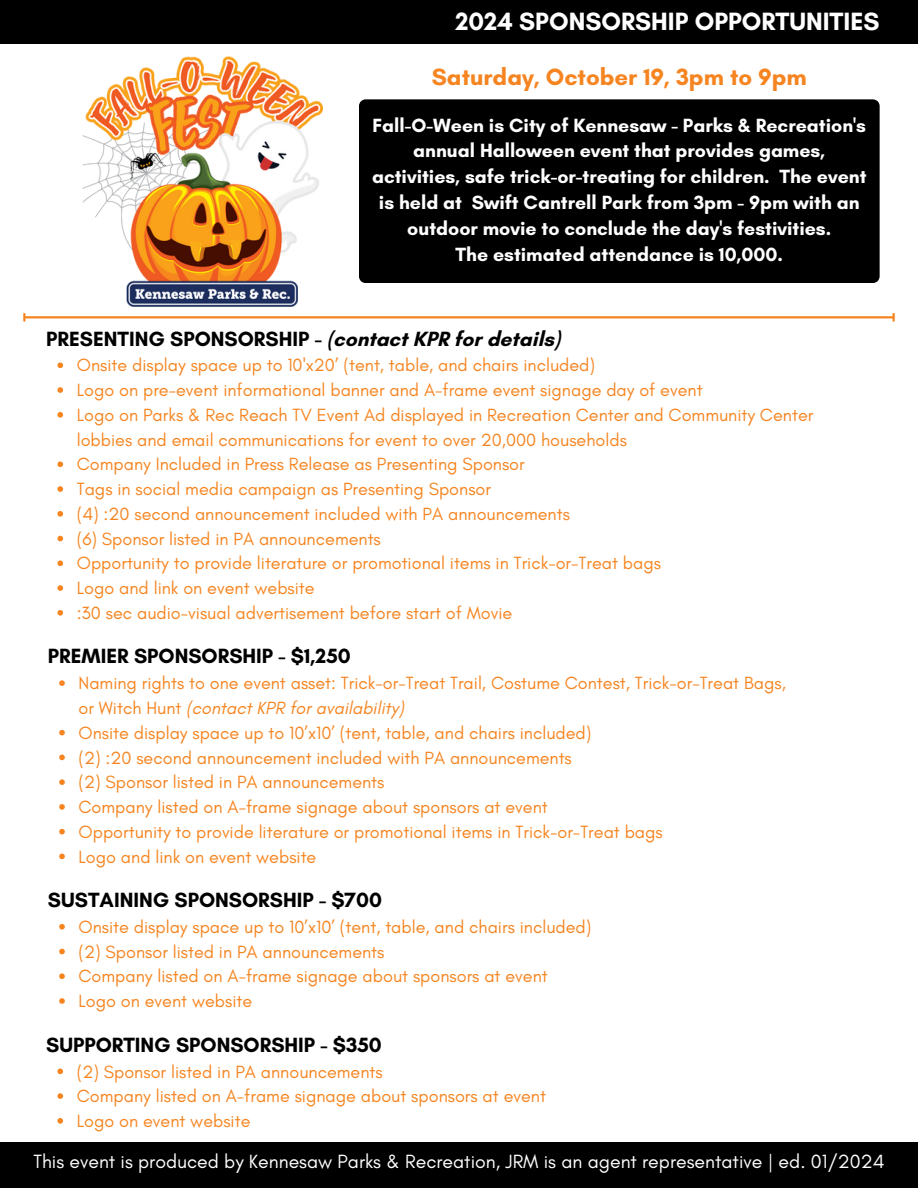
<style>
.page{position:relative;width:918px;height:1188px;background:#fff}
.page>*{position:absolute;margin:0;border:0;box-sizing:border-box;transform-origin:0 0}
.t1{font:700 25.5px "Glacial Indifference";color:#fff}
.t2{font:700 24px "Glacial Indifference";color:#f68521}
.t3{font:700 21px "Glacial Indifference";color:#000}
.t4{font:700 19.5px/25.8px "Glacial Indifference";color:#fff;text-align:center}
.t5{font:19.5px "Glacial Indifference";color:#fff}
.t6{font:18px/24.8px "Glacial Indifference";color:#f68521}
.s1{font-style:italic}
</style>
<div class="page">
<div style="left:0;top:0;width:918px;height:43px;background:#000"></div>
<div style="left:0;top:1142px;width:918px;height:46px;background:#000"></div>
<div style="left:359px;top:99px;width:521px;height:184px;background:#000"></div>
<hr style="left:25px;top:316px;width:868px;height:2px;background:#f68521">
<svg style="left:23px;top:314px;width:2px;height:7px"></svg>
<svg style="left:893px;top:314px;width:2px;height:7px"></svg>
<img style="left:83px;top:57px;width:240px;height:249px">
<svg style="left:59px;top:924px;width:6px;height:6px"></svg>
<svg style="left:59px;top:949px;width:6px;height:5px"></svg>
<svg style="left:59px;top:973px;width:6px;height:6px"></svg>
<svg style="left:59px;top:998px;width:6px;height:6px"></svg>
<svg style="left:59px;top:680px;width:6px;height:6px"></svg>
<svg style="left:59px;top:730px;width:6px;height:5px"></svg>
<svg style="left:59px;top:755px;width:6px;height:5px"></svg>
<svg style="left:59px;top:779px;width:6px;height:6px"></svg>
<svg style="left:59px;top:804px;width:6px;height:6px"></svg>
<svg style="left:59px;top:829px;width:6px;height:5px"></svg>
<svg style="left:59px;top:854px;width:6px;height:5px"></svg>
<svg style="left:57px;top:362px;width:6px;height:6px"></svg>
<svg style="left:57px;top:387px;width:6px;height:6px"></svg>
<svg style="left:57px;top:412px;width:6px;height:6px"></svg>
<svg style="left:57px;top:461px;width:6px;height:6px"></svg>
<svg style="left:57px;top:486px;width:6px;height:6px"></svg>
<svg style="left:57px;top:511px;width:6px;height:6px"></svg>
<svg style="left:57px;top:536px;width:6px;height:5px"></svg>
<svg style="left:57px;top:560px;width:6px;height:6px"></svg>
<svg style="left:57px;top:585px;width:6px;height:6px"></svg>
<svg style="left:57px;top:610px;width:6px;height:6px"></svg>
<svg style="left:57px;top:1069px;width:6px;height:5px"></svg>
<svg style="left:57px;top:1093px;width:6px;height:6px"></svg>
<svg style="left:57px;top:1118px;width:6px;height:6px"></svg>
<p class="t1" style="left:455px;top:6px;width:426px">2024 SPONSORSHIP OPPORTUNITIES</p>
<p class="t2" style="left:432px;top:62px;width:376px">Saturday, October 19, 3pm to 9pm</p>
<h3 class="t4" style="left:372px;top:112px;width:496px">Fall-O-Ween is City of Kennesaw - Parks &amp; Recreation's annual Halloween event that provides games, activities, safe trick-or-treating for children. The event is held at Swift Cantrell Park from 3pm - 9pm with an outdoor movie to conclude the day's festivities.<br>The estimated attendance is 10,000.</h3>
<p class="t3" style="left:46px;top:326px;width:515px">PRESENTING SPONSORSHIP - (contact KPR for details)</p>
<p class="t6" style="left:77px;top:353px;width:520px">Onsite display space up to 10'x20’ (tent, table, and chairs included)</p>
<p class="t6" style="left:77px;top:378px;width:627px">Logo on pre-event informational banner and A-frame event signage day of event</p>
<p class="t6" style="left:77px;top:402px;width:738px">Logo on Parks &amp; Rec Reach TV Event Ad displayed in Recreation Center and Community Center lobbies and email communications for event to over 20,000 households</p>
<p class="t6" style="left:77px;top:452px;width:450px">Company Included in Press Release as Presenting Sponsor</p>
<p class="t6" style="left:77px;top:477px;width:416px">Tags in social media campaign as Presenting Sponsor</p>
<h3 class="t6" style="left:77px;top:501px;width:495px">(4) :20 second announcement included with PA announcements</h3>
<p class="t6" style="left:77px;top:526px;width:306px">(6) Sponsor listed in PA announcements</p>
<p class="t6" style="left:77px;top:551px;width:586px">Opportunity to provide literature or promotional items in Trick-or-Treat bags</p>
<p class="t6" style="left:77px;top:576px;width:239px">Logo and link on event website</p>
<p class="t6" style="left:77px;top:600px;width:437px">:30 sec audio-visual advertisement before start of Movie</p>
<p class="t3" style="left:48px;top:644px;width:304px">PREMIER SPONSORSHIP - $1,250</p>
<p class="t6" style="left:79px;top:671px;width:709px">Naming rights to one event asset: Trick-or-Treat Trail, Costume Contest, Trick-or-Treat Bags, or Witch Hunt <span class="s1">(contact KPR for availability)</span></p>
<p class="t6" style="left:79px;top:720px;width:514px">Onsite display space up to 10’x10’ (tent, table, and chairs included)</p>
<p class="t6" style="left:79px;top:745px;width:495px">(2) :20 second announcement included with PA announcements</p>
<p class="t6" style="left:79px;top:770px;width:307px">(2) Sponsor listed in PA announcements</p>
<p class="t6" style="left:79px;top:794px;width:471px">Company listed on A-frame signage about sponsors at event</p>
<p class="t6" style="left:79px;top:819px;width:586px">Opportunity to provide literature or promotional items in Trick-or-Treat bags</p>
<p class="t6" style="left:79px;top:844px;width:239px">Logo and link on event website</p>
<p class="t3" style="left:48px;top:887px;width:336px">SUSTAINING SPONSORSHIP - $700</p>
<h2 class="t6" style="left:79px;top:914px;width:514px">Onsite display space up to 10’x10’ (tent, table, and chairs included)</h2>
<h4 class="t6" style="left:79px;top:939px;width:307px">(2) Sponsor listed in PA announcements</h4>
<h4 class="t6" style="left:79px;top:964px;width:471px">Company listed on A-frame signage about sponsors at event</h4>
<p class="t6" style="left:79px;top:989px;width:175px">Logo on event website</p>
<h3 class="t3" style="left:46px;top:1032px;width:337px">SUPPORTING SPONSORSHIP - $350</h3>
<p class="t6" style="left:77px;top:1059px;width:307px">(2) Sponsor listed in PA announcements</p>
<p class="t6" style="left:77px;top:1084px;width:471px">Company listed on A-frame signage about sponsors at event</p>
<p class="t6" style="left:77px;top:1108px;width:175px">Logo on event website</p>
<h5 class="t5" style="left:33px;top:1149px;width:853px">This event is produced by Kennesaw Parks &amp; Recreation, JRM is an agent representative | ed. 01/2024</h5>
</div>
